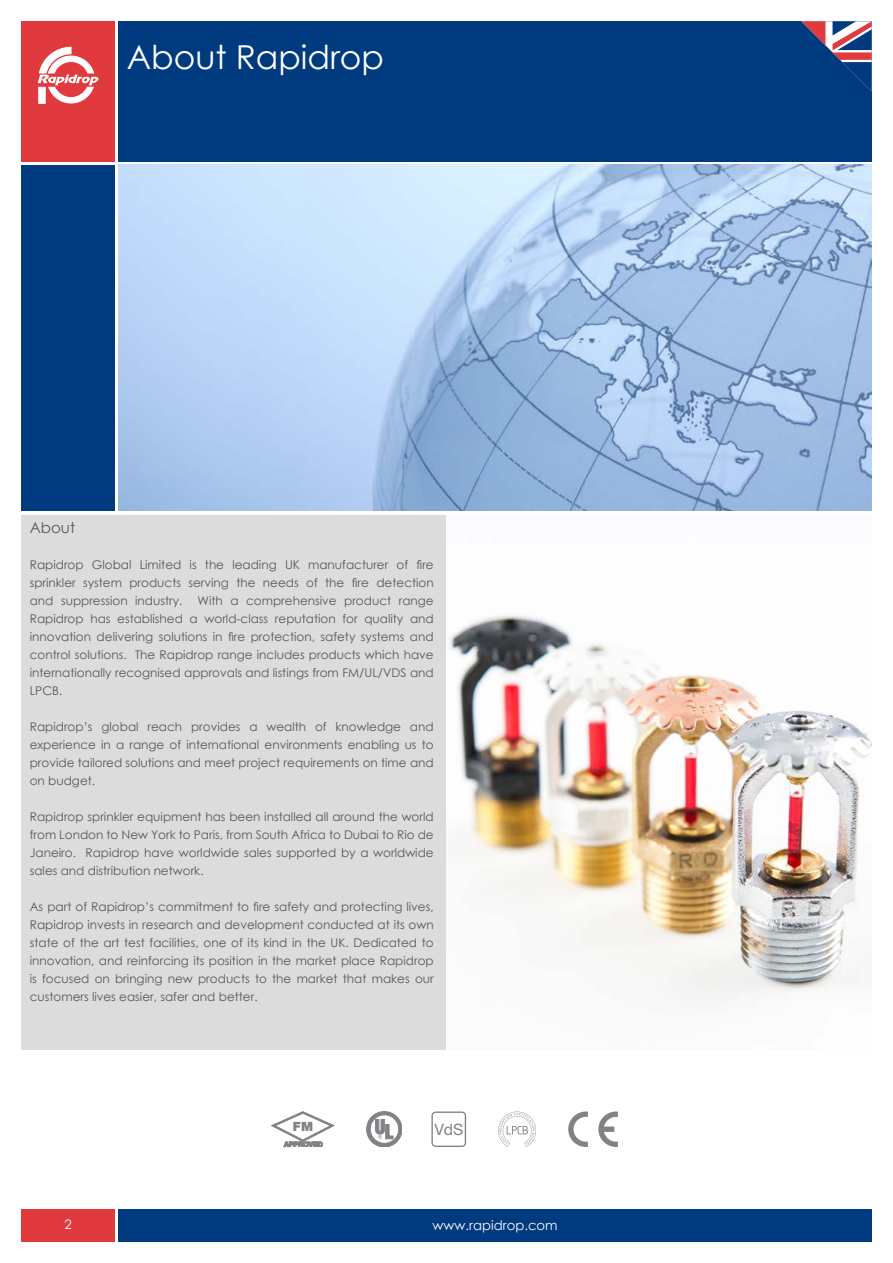
<style>
.page{position:relative;width:893px;height:1263px;background:#fff}
.page>*{position:absolute;margin:0;border:0;box-sizing:border-box;transform-origin:0 0}
.t1{font:33px "Century Gothic";color:#fff}
.t2{font:15.75px "Helvetica Neue";color:#808285}
.t3{font:15px "Century Gothic";color:#5d5654}
.t4{font:13.2px "Century Gothic";color:#fff}
.t5{font:900 12.75px "Helvetica Neue";color:#808285}
.t6{font:12px/18px "Century Gothic";color:#5d5654;text-align:justify}
</style>
<div class="page">
<div style="left:118px;top:21px;width:754px;height:141px;background:#003a7f"></div>
<div style="left:21px;top:21px;width:94px;height:141px;background:#e03a3e"></div>
<img style="left:118px;top:165px;width:754px;height:345px">
<div style="left:21px;top:515px;width:425px;height:534px;background:#dcdcdc"></div>
<svg style="left:367px;top:1111px;width:34px;height:36px"></svg>
<div style="left:431px;top:1111px;width:35px;height:36px;border:1px solid #808285;border-radius:3px"></div>
<svg style="left:271px;top:1111px;width:63px;height:36px"></svg>
<svg style="left:498px;top:1111px;width:38px;height:36px"></svg>
<div style="left:21px;top:165px;width:94px;height:345px;background:#003a7f"></div>
<svg style="left:598px;top:1111px;width:20px;height:36px"></svg>
<svg style="left:568px;top:1111px;width:20px;height:36px"></svg>
<img style="left:449px;top:615px;width:423px;height:382px">
<svg style="left:801px;top:21px;width:71px;height:70px"></svg>
<svg style="left:38px;top:47px;width:60px;height:57px"></svg>
<div style="left:21px;top:1209px;width:94px;height:33px;background:#e03a3e"></div>
<div style="left:118px;top:1209px;width:754px;height:33px;background:#003a7f"></div>
<h1 class="t1" style="left:127px;top:34px;width:259px">About Rapidrop</h1>
<p class="t3" style="left:30px;top:517px;width:47px">About</p>
<p class="t6" style="left:30px;top:556px;width:405px">Rapidrop Global Limited is the leading UK manufacturer of fire sprinkler system products serving the needs of the fire detection and suppression industry.</p>
<p class="t6" style="left:30px;top:592px;width:405px;text-indent:168px">With a comprehensive product range Rapidrop has established a world-class reputation for quality and innovation delivering solutions in fire protection, safety systems and control solutions. The Rapidrop range includes products which have internationally recognised approvals and listings from FM/UL/VDS and LPCB.</p>
<p class="t6" style="left:30px;top:718px;width:405px">Rapidrop’s global reach provides a wealth of knowledge and experience in a range of international environments enabling us to provide tailored solutions and meet project requirements on time and on budget.</p>
<p class="t6" style="left:30px;top:808px;width:405px">Rapidrop sprinkler equipment has been installed all around the world from London to New York to Paris, from South Africa to Dubai to Rio de Janeiro. Rapidrop have worldwide sales supported by a worldwide sales and distribution network.</p>
<p class="t6" style="left:30px;top:898px;width:405px">As part of Rapidrop’s commitment to fire safety and protecting lives, Rapidrop invests in research and development conducted at its own state of the art test facilities, one of its kind in the UK. Dedicated to innovation, and reinforcing its position in the market place Rapidrop is focused on bringing new products to the market that makes our customers lives easier, safer and better.</p>
<p class="t5" style="left:293px;top:1119px;width:22px">FM</p>
<h2 class="t2" style="left:434px;top:1118px;width:31px">VdS</h2>
<p class="t4" style="left:64px;top:1215px;width:9px">2</p>
<p class="t4" style="left:432px;top:1216px;width:127px">www.rapidrop.com</p>
</div>
